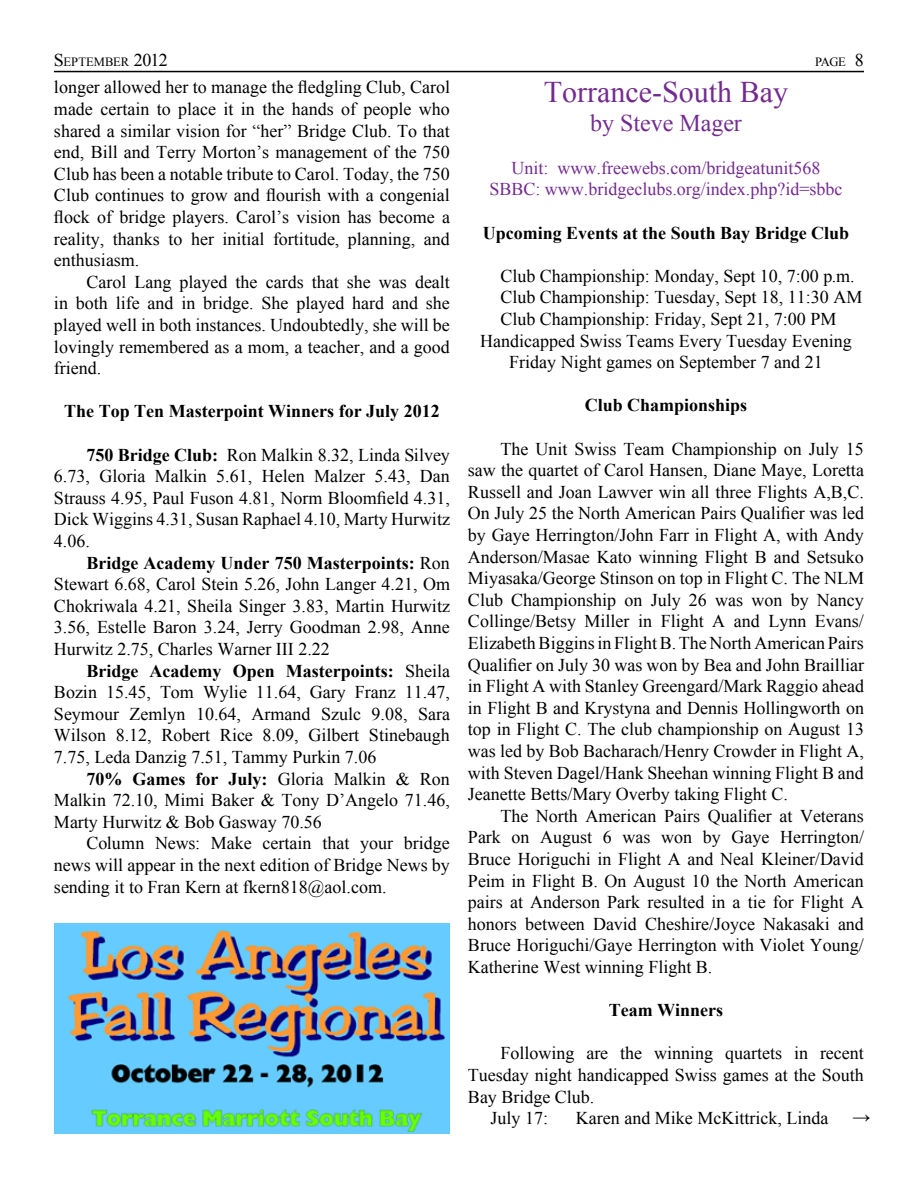
<style>
.page{position:relative;width:918px;height:1188px;background:#fff}
.page>*{position:absolute;margin:0;border:0;box-sizing:border-box;transform-origin:0 0}
.t1{font:30px "Times New Roman";color:#732b90}
.t2{font:24px "Times New Roman";color:#732b90}
.t3{font:18px/21.6px "Times New Roman";color:#000;text-align:justify}
.t4{font:700 18px "Times New Roman";color:#000}
.t5{font:18px/21.6px "Times New Roman";color:#732b90;text-align:center}
.t6{font:12.6px "Times New Roman";letter-spacing:-.005em;color:#000}
.s1{font-size:18px}
.s2{font-weight:700}
</style>
<div class="page">
<hr style="left:54px;top:71px;width:810px;height:1px;background:#000">
<img style="left:54px;top:923px;width:396px;height:211px">
<p class="t6" style="left:54px;top:54px;width:115px"><span class="s1">S</span>EPTEMBER <span class="s1">2012</span></p>
<p class="t6" style="left:815px;top:54px;width:50px">PAGE <span class="s1">8</span></p>
<p class="t3" style="left:54px;top:76px;width:398px">longer allowed her to manage the fledgling Club, Carol made certain to place it in the hands of people who shared a similar vision for “her” Bridge Club. To that end, Bill and Terry Morton’s management of the 750<br>Club has been a notable tribute to Carol. Today, the 750<br>Club continues to grow and flourish with a congenial flock of bridge players. Carol’s vision has become a reality, thanks to her initial fortitude, planning, and enthusiasm.</p>
<p class="t3" style="left:54px;top:271px;width:398px;text-indent:32px">Carol Lang played the cards that she was dealt in both life and in bridge. She played hard and she played well in both instances. Undoubtedly, she will be lovingly remembered as a mom, a teacher, and a good friend.</p>
<p class="t4" style="left:64px;top:399px;width:377px">The Top Ten Masterpoint Winners for July 2012</p>
<p class="t3" style="left:54px;top:444px;width:398px;text-indent:32px"><span class="s2">750 Bridge Club:</span> Ron Malkin 8.32, Linda Silvey 6.73, Gloria Malkin 5.61, Helen Malzer 5.43, Dan Strauss 4.95, Paul Fuson 4.81, Norm Bloomfield 4.31, Dick Wiggins 4.31, Susan Raphael 4.10, Marty Hurwitz 4.06.</p>
<p class="t3" style="left:54px;top:552px;width:398px;text-indent:32px"><span class="s2">Bridge Academy Under 750 Masterpoints:</span> Ron Stewart 6.68, Carol Stein 5.26, John Langer 4.21, Om Chokriwala 4.21, Sheila Singer 3.83, Martin Hurwitz 3.56, Estelle Baron 3.24, Jerry Goodman 2.98, Anne Hurwitz 2.75, Charles Warner III 2.22</p>
<p class="t3" style="left:54px;top:660px;width:398px;text-indent:32px"><span class="s2">Bridge Academy Open Masterpoints:</span> Sheila Bozin 15.45, Tom Wylie 11.64, Gary Franz 11.47, Seymour Zemlyn 10.64, Armand Szulc 9.08, Sara Wilson 8.12, Robert Rice 8.09, Gilbert Stinebaugh 7.75, Leda Danzig 7.51, Tammy Purkin 7.06</p>
<p class="t3" style="left:54px;top:768px;width:397px;text-indent:32px"><span class="s2">70% Games for July:</span> Gloria Malkin &amp; Ron Malkin 72.10, Mimi Baker &amp; Tony D’Angelo 71.46, Marty Hurwitz &amp; Bob Gasway 70.56</p>
<p class="t3" style="left:54px;top:832px;width:398px;text-indent:32px">Column News: Make certain that your bridge news will appear in the next edition of Bridge News by sending it to Fran Kern at fkern818@aol.com.</p>
<h1 class="t1" style="left:544px;top:72px;width:246px">Torrance-South Bay</h1>
<h2 class="t2" style="left:590px;top:106px;width:153px">by Steve Mager</h2>
<p class="t5" style="left:489px;top:157px;width:355px">Unit: www.freewebs.com/bridgeatunit568<br>SBBC: www.bridgeclubs.org/index.php?id=sbbc</p>
<p class="t4" style="left:483px;top:220px;width:368px">Upcoming Events at the South Bay Bridge Club</p>
<p class="t3" style="left:500px;top:265px;width:356px">Club Championship: Monday, Sept 10, 7:00 p.m.</p>
<p class="t3" style="left:500px;top:286px;width:364px">Club Championship: Tuesday, Sept 18, 11:30 AM</p>
<p class="t3" style="left:500px;top:308px;width:338px">Club Championship: Friday, Sept 21, 7:00 PM</p>
<p class="t3" style="left:480px;top:330px;width:373px">Handicapped Swiss Teams Every Tuesday Evening</p>
<p class="t3" style="left:509px;top:351px;width:315px">Friday Night games on September 7 and 21</p>
<p class="t4" style="left:585px;top:393px;width:164px">Club Championships</p>
<p class="t3" style="left:468px;top:438px;width:398px;text-indent:32px">The Unit Swiss Team Championship on July 15 saw the quartet of Carol Hansen, Diane Maye, Loretta Russell and Joan Lawver win all three Flights A,B,C.<br>On July 25 the North American Pairs Qualifier was led by Gaye Herrington/John Farr in Flight A, with Andy Anderson/Masae Kato winning Flight B and Setsuko Miyasaka/George Stinson on top in Flight C. The NLM Club Championship on July 26 was won by Nancy Collinge/Betsy Miller in Flight A and Lynn Evans/ Elizabeth Biggins in Flight B. The North American Pairs Qualifier on July 30 was won by Bea and John Brailliar in Flight A with Stanley Greengard/Mark Raggio ahead in Flight B and Krystyna and Dennis Hollingworth on top in Flight C. The club championship on August 13 was led by Bob Bacharach/Henry Crowder in Flight A, with Steven Dagel/Hank Sheehan winning Flight B and Jeanette Betts/Mary Overby taking Flight C.</p>
<p class="t3" style="left:468px;top:805px;width:398px;text-indent:32px">The North American Pairs Qualifier at Veterans Park on August 6 was won by Gaye Herrington/ Bruce Horiguchi in Flight A and Neal Kleiner/David Peim in Flight B. On August 10 the North American pairs at Anderson Park resulted in a tie for Flight A honors between David Cheshire/Joyce Nakasaki and Bruce Horiguchi/Gaye Herrington with Violet Young/ Katherine West winning Flight B.</p>
<p class="t4" style="left:609px;top:998px;width:116px">Team Winners</p>
<p class="t3" style="left:500px;top:1042px;width:365px">Following are the winning quartets in recent</p>
<p class="t3" style="left:468px;top:1064px;width:397px">Tuesday night handicapped Swiss games at the South</p>
<p class="t3" style="left:468px;top:1086px;width:128px">Bay Bridge Club.</p>
<p class="t3" style="left:490px;top:1107px;width:59px">July 17:</p>
<p class="t3" style="left:576px;top:1107px;width:254px">Karen and Mike McKittrick, Linda</p>
<p class="t3" style="left:853px;top:1106px;width:19px">→</p>
</div>
